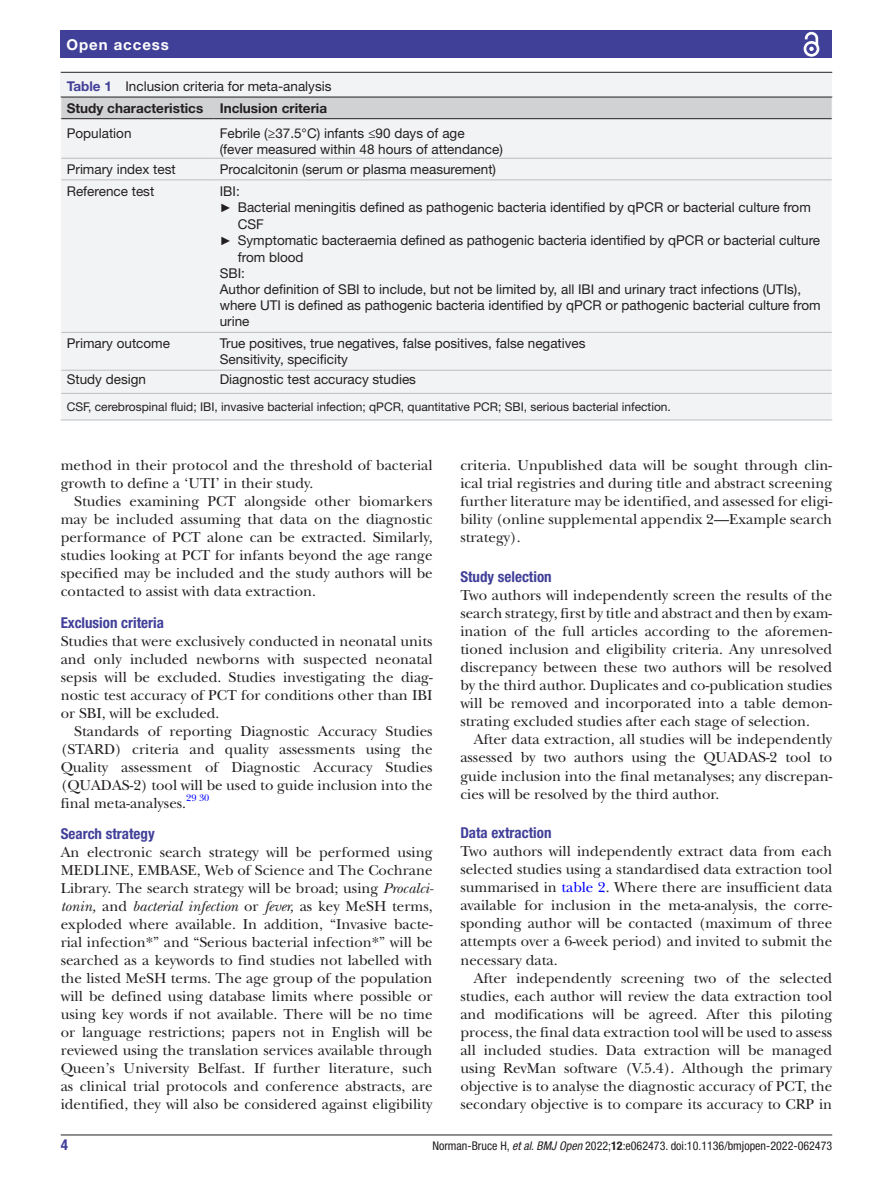
<style>
.page{position:relative;width:893px;height:1191px;background:#fff}
.page>*{position:absolute;margin:0;border:0;box-sizing:border-box;transform-origin:0 0}
.t1{font:15px/18px "New Baskerville";color:#231f20;text-align:justify}
.t2{font:700 condensed 15px "Helvetica Neue LT Std";color:#414099}
.t3{font:700 15px "Helvetica Neue LT Std";letter-spacing:.065em;color:#fff}
.t4{font:13.5px/16.2px "Helvetica Neue LT Std";color:#231f20}
.t5{font:700 13.5px/22px "Helvetica Neue LT Std";color:#231f20}
.t6{font:12px "Helvetica Neue LT Std";color:#231f20}
.t7{font:condensed 12px "Helvetica Neue LT Std";color:#231f20}
.t8{font:9.9px "New Baskerville";color:#00f}
.s1{color:#414099}
.s2{font-weight:400}
.s3{font-family:"Arial";font-size:12px}
.s4{font-style:italic}
.s5{color:#00f}
.s6{font-weight:700}
</style>
<div class="page">
<hr style="left:61px;top:1134px;width:771px;height:1px;background:#231f20">
<div style="left:61px;top:31px;width:771px;height:27px;background:#414099"></div>
<svg style="left:803px;top:31px;width:17px;height:26px"></svg>
<div style="left:61px;top:73px;width:771px;height:347px;background:#f2f3f4"></div>
<hr style="left:61px;top:72px;width:771px;height:1px;background:#231f20">
<hr style="left:61px;top:158px;width:153px;height:1px;background:#bcbdc0">
<hr style="left:214px;top:158px;width:618px;height:1px;background:#bcbdc0">
<hr style="left:61px;top:180px;width:153px;height:1px;background:#bcbdc0">
<hr style="left:214px;top:180px;width:618px;height:1px;background:#bcbdc0">
<hr style="left:61px;top:332px;width:153px;height:1px;background:#bcbdc0">
<hr style="left:214px;top:332px;width:618px;height:1px;background:#bcbdc0">
<hr style="left:61px;top:370px;width:153px;height:1px;background:#bcbdc0">
<hr style="left:214px;top:370px;width:618px;height:1px;background:#bcbdc0">
<hr style="left:214px;top:393px;width:618px;height:1px;background:#bcbdc0">
<hr style="left:61px;top:393px;width:153px;height:1px;background:#bcbdc0">
<hr style="left:61px;top:420px;width:153px;height:1px;background:#bcbdc0">
<hr style="left:214px;top:420px;width:618px;height:1px;background:#bcbdc0">
<svg style="left:60px;top:97px;width:773px;height:22px;background:#c6c7c9"></svg>
<p class="t3" style="left:66px;top:35px;width:104px">Open access</p>
<p class="t5" style="left:67px;top:75px;width:266px"><span class="s1">Table 1</span> <span class="s2">Inclusion criteria for meta-analysis<br></span>Study characteristics Inclusion criteria</p>
<p class="t4" style="left:67px;top:124px;width:66px">Population</p>
<p class="t4" style="left:220px;top:124px;width:285px">Febrile (≥37.5°C) infants ≤90 days of age<br>(fever measured within 48 hours of attendance)</p>
<p class="t4" style="left:67px;top:161px;width:111px">Primary index test</p>
<p class="t4" style="left:220px;top:161px;width:278px">Procalcitonin (serum or plasma measurement)</p>
<p class="t4" style="left:67px;top:182px;width:89px">Reference test</p>
<p class="t4" style="left:220px;top:182px;width:21px">IBI:</p>
<p class="t4" style="left:220px;top:199px;width:593px"><span class="s3">►</span> Bacterial meningitis defined as pathogenic bacteria identified by qPCR or bacterial culture from</p>
<p class="t4" style="left:238px;top:215px;width:28px">CSF</p>
<p class="t4" style="left:220px;top:232px;width:602px"><span class="s3">►</span> Symptomatic bacteraemia defined as pathogenic bacteria identified by qPCR or bacterial culture</p>
<p class="t4" style="left:238px;top:248px;width:67px">from blood</p>
<p class="t4" style="left:220px;top:265px;width:27px">SBI:</p>
<p class="t4" style="left:220px;top:281px;width:583px">Author definition of SBI to include, but not be limited by, all IBI and urinary tract infections (UTIs),</p>
<p class="t4" style="left:220px;top:297px;width:602px">where UTI is defined as pathogenic bacteria identified by qPCR or pathogenic bacterial culture from</p>
<p class="t4" style="left:220px;top:313px;width:31px">urine</p>
<p class="t4" style="left:67px;top:335px;width:105px">Primary outcome</p>
<p class="t4" style="left:220px;top:335px;width:367px">True positives, true negatives, false positives, false negatives<br>Sensitivity, specificity</p>
<p class="t4" style="left:67px;top:371px;width:81px">Study design</p>
<p class="t4" style="left:220px;top:371px;width:198px">Diagnostic test accuracy studies</p>
<p class="t6" style="left:67px;top:399px;width:606px">CSF, cerebrospinal fluid; IBI, invasive bacterial infection; qPCR, quantitative PCR; SBI, serious bacterial infection.</p>
<p class="t1" style="left:61px;top:456px;width:373px">method in their protocol and the threshold of bacterial growth to define a ‘UTI’ in their study.</p>
<p class="t1" style="left:61px;top:492px;width:373px;text-indent:14px">Studies examining PCT alongside other biomarkers may be included assuming that data on the diagnostic performance of PCT alone can be extracted. Similarly, studies looking at PCT for infants beyond the age range specified may be included and the study authors will be contacted to assist with data extraction.</p>
<p class="t2" style="left:61px;top:613px;width:105px">Exclusion criteria</p>
<p class="t1" style="left:61px;top:632px;width:373px">Studies that were exclusively conducted in neonatal units and only included newborns with suspected neonatal sepsis will be excluded. Studies investigating the diag&shy;nostic test accuracy of PCT for conditions other than IBI or SBI, will be excluded.</p>
<p class="t1" style="left:61px;top:722px;width:373px;text-indent:14px">Standards of reporting Diagnostic Accuracy Studies (STARD) criteria and quality assessments using the Quality assessment of Diagnostic Accuracy Studies (QUADAS-2) tool will be used to guide inclusion into the final meta-analyses.</p>
<p class="t8" style="left:186px;top:792px;width:25px">29 30</p>
<p class="t2" style="left:61px;top:825px;width:95px">Search strategy</p>
<p class="t1" style="left:61px;top:843px;width:374px">An electronic search strategy will be performed using MEDLINE, EMBASE, Web of Science and The Cochrane Library. The search strategy will be broad; using <span class="s4">Procalci&shy;tonin,</span> and <span class="s4">bacterial infection</span> or <span class="s4">fever,</span> as key MeSH terms, exploded where available. In addition, “Invasive bacte&shy;rial infection*” and “Serious bacterial infection*” will be searched as a keywords to find studies not labelled with the listed MeSH terms. The age group of the population will be defined using database limits where possible or using key words if not available. There will be no time or language restrictions; papers not in English will be reviewed using the translation services available through Queen’s University Belfast. If further literature, such as clinical trial protocols and conference abstracts, are identified, they will also be considered against eligibility</p>
<p class="t1" style="left:460px;top:456px;width:373px">criteria. Unpublished data will be sought through clin&shy;ical trial registries and during title and abstract screening further literature may be identified, and assessed for eligi&shy;bility (online supplemental appendix 2—Example search strategy).</p>
<p class="t2" style="left:460px;top:567px;width:93px">Study selection</p>
<p class="t1" style="left:460px;top:586px;width:373px">Two authors will independently screen the results of the search strategy, first by title and abstract and then by exam&shy;ination of the full articles according to the aforemen&shy;tioned inclusion and eligibility criteria. Any unresolved discrepancy between these two authors will be resolved by the third author. Duplicates and co-publication studies will be removed and incorporated into a table demon&shy;strating excluded studies after each stage of selection.</p>
<p class="t1" style="left:460px;top:730px;width:373px;text-indent:13px">After data extraction, all studies will be independently assessed by two authors using the QUADAS-2 tool to guide inclusion into the final metanalyses; any discrepan&shy;cies will be resolved by the third author.</p>
<p class="t2" style="left:460px;top:823px;width:93px">Data extraction</p>
<p class="t1" style="left:460px;top:842px;width:373px">Two authors will independently extract data from each selected studies using a standardised data extraction tool summarised in <span class="s5">table 2</span>. Where there are insufficient data available for inclusion in the meta-analysis, the corre&shy;sponding author will be contacted (maximum of three attempts over a 6-week period) and invited to submit the necessary data.</p>
<p class="t1" style="left:460px;top:968px;width:373px;text-indent:14px">After independently screening two of the selected studies, each author will review the data extraction tool and modifications will be agreed. After this piloting process, the final data extraction tool will be used to assess all included studies. Data extraction will be managed using RevMan software (V.5.4). Although the primary objective is to analyse the diagnostic accuracy of PCT, the secondary objective is to compare its accuracy to CRP in</p>
<p class="t2" style="left:61px;top:1135px;width:9px">4</p>
<p class="t7" style="left:432px;top:1138px;width:401px">Norman-Bruce H, <span class="s4">et al</span>. <span class="s4">BMJ Open</span> 2022;<span class="s6">12</span>:e062473. doi:10.1136/bmjopen-2022-062473</p>
</div>
